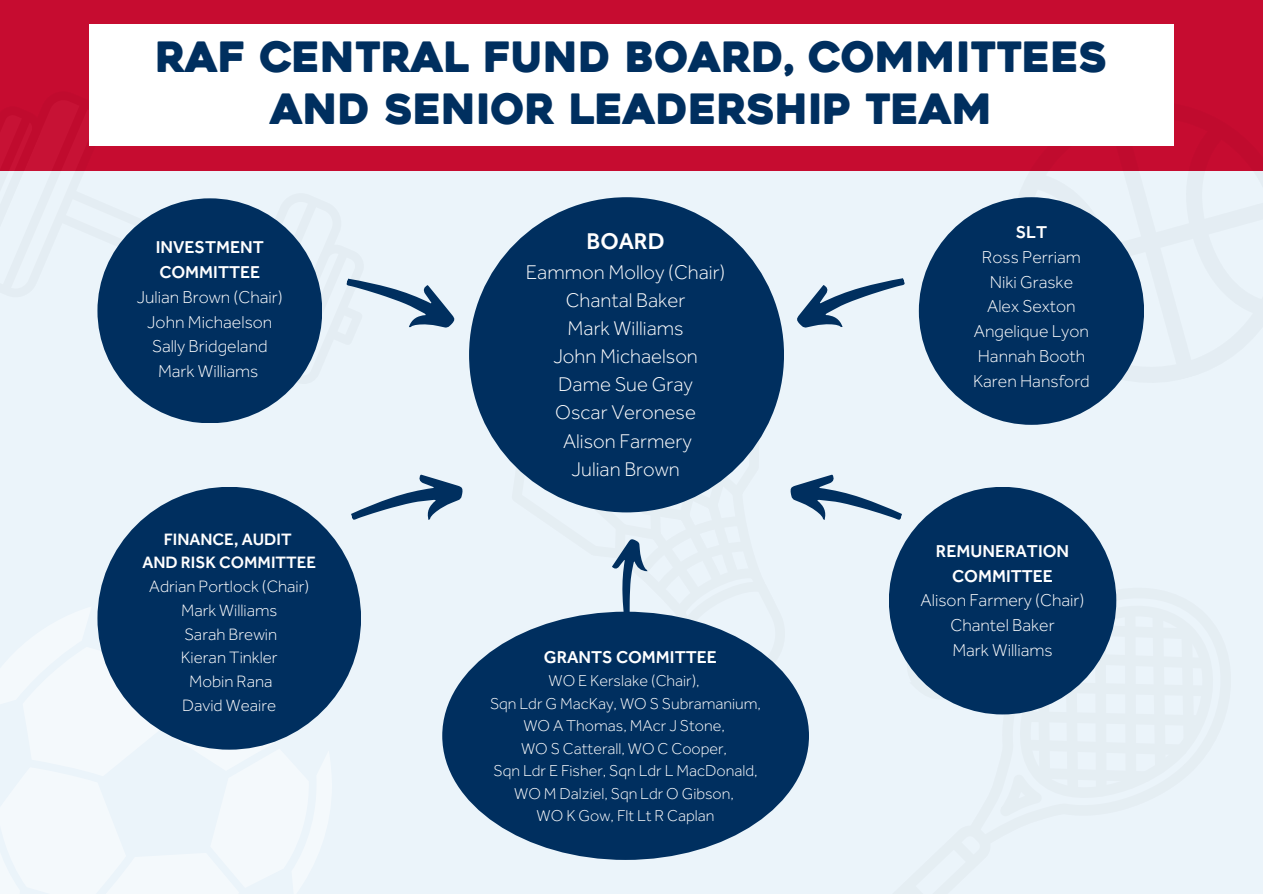
<style>
.page{position:relative;width:1263px;height:894px;background:#fff}
.page>*{position:absolute;margin:0;border:0;box-sizing:border-box;transform-origin:0 0}
.t1{font:41.55px/51.6px "Heavitas";color:#002f5f;text-align:center}
.t2{font:500 23.55px "Effra";color:#fff}
.t3{font:300 20.55px/28.2px "Effra";color:#fff;text-align:center}
.t4{font:300 17.7px/24.8px "Effra";color:#fff;text-align:center}
.t5{font:500 17.7px "Effra";color:#fff}
.t6{font:300 17.1px "Effra";color:#fff}
.t7{font:500 17.1px "Effra";color:#fff}
.t8{font:300 16.2px/22.5px "Effra";color:#fff;text-align:center}
.s1{font-weight:500}
</style>
<div class="page">
<div style="left:0;top:0;width:1263px;height:893px;background:#c60c30"></div>
<div style="left:0;top:172px;width:1263px;height:721px;background:#ebf4fa"></div>
<svg style="left:0;top:171px;width:107px;height:1px"></svg>
<svg style="left:978px;top:171px;width:285px;height:244px"></svg>
<div style="left:89px;top:24px;width:1085px;height:122px;background:#fff"></div>
<div style="left:469px;top:197px;width:315px;height:315px;background:#002f5f;border-radius:50%"></div>
<svg style="left:220px;top:198px;width:235px;height:201px"></svg>
<svg style="left:351px;top:474px;width:112px;height:46px"></svg>
<svg style="left:498px;top:262px;width:489px;height:440px"></svg>
<div style="left:919px;top:197px;width:225px;height:227px;background:#002f5f;border-radius:50%"></div>
<div style="left:97px;top:198px;width:225px;height:225px;background:#002f5f;border-radius:50%"></div>
<div style="left:97px;top:486px;width:264px;height:263px;background:#002f5f;border-radius:50%"></div>
<div style="left:889px;top:486px;width:227px;height:228px;background:#002f5f;border-radius:50%"></div>
<div style="left:442px;top:611px;width:366px;height:248px;background:#002f5f;border-radius:50%"></div>
<h1 class="t1" style="left:155px;top:36px;width:953px">RAF CENTRAL FUND BOARD, COMMITTEES<br>AND SENIOR LEADERSHIP TEAM</h1>
<p class="t4" style="left:137px;top:234px;width:148px"><span class="s1">INVESTMENT<br>COMMITTEE<br></span>Julian Brown (Chair)<br>John Michaelson<br>Sally Bridgeland<br>Mark Williams</p>
<p class="t7" style="left:164px;top:528px;width:129px">FINANCE, AUDIT</p>
<p class="t7" style="left:142px;top:552px;width:175px">AND RISK COMMITTEE</p>
<p class="t6" style="left:149px;top:575px;width:162px">Adrian Portlock (Chair)</p>
<p class="t6" style="left:181px;top:599px;width:98px">Mark Williams</p>
<p class="t6" style="left:184px;top:623px;width:94px">Sarah Brewin</p>
<p class="t6" style="left:181px;top:647px;width:98px">Kieran Tinkler</p>
<p class="t6" style="left:189px;top:670px;width:85px">Mobin Rana</p>
<p class="t6" style="left:182px;top:694px;width:95px">David Weaire</p>
<p class="t2" style="left:586px;top:227px;width:80px">BOARD</p>
<p class="t3" style="left:526px;top:257px;width:201px">Eammon Molloy (Chair)<br>Chantal Baker<br>Mark Williams<br>John Michaelson<br>Dame Sue Gray<br>Oscar Veronese<br>Alison Farmery<br>Julian Brown</p>
<p class="t5" style="left:544px;top:645px;width:175px">GRANTS COMMITTEE</p>
<p class="t8" style="left:490px;top:669px;width:273px">WO E Kerslake (Chair),<br>Sqn Ldr G MacKay, WO S Subramanium,<br>WO A Thomas, MAcr J Stone,<br>WO S Catterall, WO C Cooper,<br>Sqn Ldr E Fisher, Sqn Ldr L MacDonald,<br>WO M Dalziel, Sqn Ldr O Gibson,<br>WO K Gow, Flt Lt R Caplan</p>
<p class="t5" style="left:1016px;top:221px;width:33px">SLT</p>
<p class="t4" style="left:982px;top:244px;width:100px">Ross Perriam</p>
<h3 class="t4" style="left:990px;top:269px;width:85px">Niki Graske</h3>
<h2 class="t4" style="left:987px;top:294px;width:90px">Alex Sexton</h2>
<p class="t4" style="left:974px;top:318px;width:117px">Angelique Lyon</p>
<p class="t4" style="left:978px;top:343px;width:109px">Hannah Booth</p>
<p class="t4" style="left:973px;top:368px;width:118px">Karen Hansford</p>
<p class="t4" style="left:921px;top:538px;width:165px"><span class="s1">REMUNERATION<br>COMMITTEE<br></span>Alison Farmery (Chair)<br>Chantel Baker<br>Mark Williams</p>
</div>
